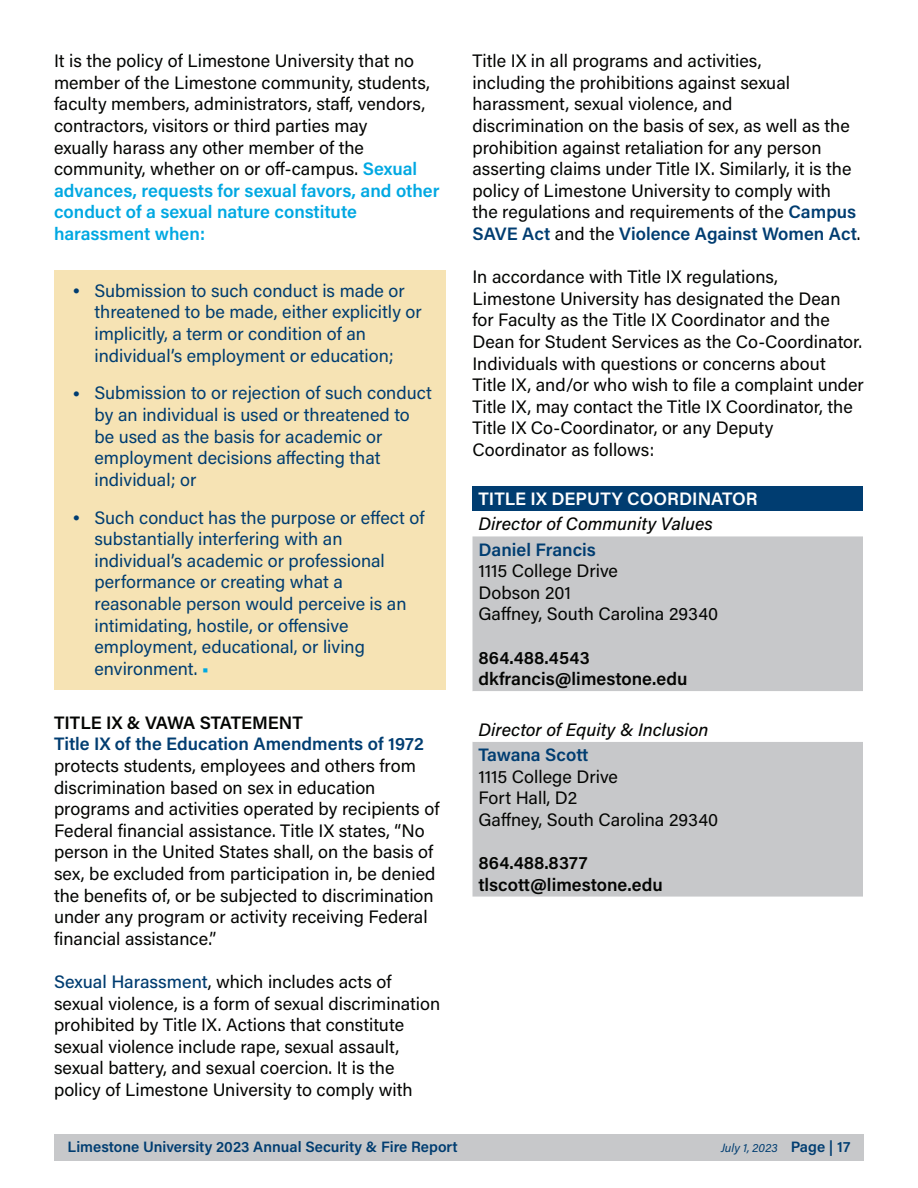
<style>
.page{position:relative;width:918px;height:1188px;background:#fff}
.page>*{position:absolute;margin:0;border:0;box-sizing:border-box;transform-origin:0 0}
.t1{font:18px/21.6px "Acumin Pro";color:#040503}
.t2{font:18px/21.6px "Acumin Pro";color:#003d71}
.t3{font:600 18px/21.6px "Acumin Pro";color:#00a8e2}
.t4{font:600 18px "Acumin Pro";color:#040503}
.t5{font:italic 500 18px "Acumin Pro";color:#040503}
.t6{font:600 18px "Acumin Pro";color:#fff}
.t7{font:600 18px "Acumin Pro";color:#003d71}
.t8{font:18px "Futura PT";color:#003d71}
.t9{font:600 15px "Acumin Pro";color:#003d71}
.t10{font:italic 12px "Acumin Pro";letter-spacing:.005em;color:#003d71}
.s1{font-weight:400;color:#040503}
.s2{color:#00a8e2}
.s3{font-weight:600;color:#003d71}
.s4{font-weight:500;color:#003d71}
.s5{font-weight:600;font-style:normal;font-size:15px}
</style>
<div class="page">
<div style="left:54px;top:270px;width:392px;height:419px;background:#f6e3b4"></div>
<div style="left:54px;top:1134px;width:810px;height:27px;background:#c7c8ca"></div>
<div style="left:472px;top:486px;width:392px;height:25px;background:#003d71"></div>
<div style="left:472px;top:536px;width:391px;height:361px;background:#c7c8ca"></div>
<svg style="left:472px;top:691px;width:391px;height:51px"></svg>
<div style="left:863px;top:465px;width:55px;height:475px;background:#fff"></div>
<p class="t1" style="left:54px;top:49px;width:377px">It is the policy of Limestone University that no member of the Limestone community, students, faculty members, administrators, staff, vendors, contractors, visitors or third parties may</p>
<p class="t1" style="left:54px;top:136px;width:311px">exually harass any other member of the</p>
<p class="t3" style="left:54px;top:157px;width:387px"><span class="s1">community, whether on or off-campus.</span> Sexual advances, requests for sexual favors, and other conduct of a sexual nature constitute</p>
<p class="t3" style="left:54px;top:222px;width:153px">harassment when:</p>
<p class="t8" style="left:68px;top:281px;width:19px">•</p>
<p class="t8" style="left:68px;top:383px;width:19px">•</p>
<p class="t8" style="left:68px;top:507px;width:19px">•</p>
<p class="t2" style="left:94px;top:279px;width:329px">Submission to such conduct is made or threatened to be made, either explicitly or implicitly, a term or condition of an</p>
<p class="t2" style="left:94px;top:344px;width:301px">individual’s employment or education;</p>
<p class="t2" style="left:94px;top:382px;width:339px">Submission to or rejection of such conduct by an individual is used or threatened to be used as the basis for academic or</p>
<p class="t2" style="left:94px;top:446px;width:287px">employment decisions affecting that</p>
<p class="t2" style="left:94px;top:468px;width:103px">individual; or</p>
<p class="t2" style="left:94px;top:506px;width:332px">Such conduct has the purpose or effect of substantially interfering with an</p>
<p class="t2" style="left:94px;top:549px;width:292px">individual’s academic or professional</p>
<p class="t2" style="left:94px;top:571px;width:250px">performance or creating what a</p>
<p class="t2" style="left:94px;top:592px;width:314px">reasonable person would perceive is an intimidating, hostile, or offensive</p>
<p class="t2" style="left:94px;top:635px;width:272px">employment, educational, or living</p>
<p class="t2" style="left:94px;top:657px;width:116px">environment. <span class="s2">■</span></p>
<p class="t4" style="left:54px;top:710px;width:251px">TITLE IX &amp; VAWA STATEMENT</p>
<p class="t1" style="left:54px;top:733px;width:371px"><span class="s3">Title IX of the Education Amendments of 1972 </span>protects students, employees and others from discrimination based on sex in education</p>
<p class="t1" style="left:54px;top:797px;width:387px">programs and activities operated by recipients of Federal financial assistance. Title IX states, “No person in the United States shall, on the basis of sex, be excluded from participation in, be denied the benefits of, or be subjected to discrimination under any program or activity receiving Federal financial assistance.”</p>
<p class="t1" style="left:54px;top:970px;width:339px"><span class="s4">Sexual Harassment</span>, which includes acts of</p>
<p class="t1" style="left:54px;top:992px;width:388px">sexual violence, is a form of sexual discrimination</p>
<p class="t1" style="left:54px;top:1013px;width:352px">prohibited by Title IX. Actions that constitute</p>
<p class="t1" style="left:54px;top:1035px;width:347px">sexual violence include rape, sexual assault,</p>
<p class="t1" style="left:54px;top:1057px;width:342px">sexual battery, and sexual coercion. It is the</p>
<p class="t1" style="left:54px;top:1078px;width:360px">policy of Limestone University to comply with</p>
<p class="t1" style="left:472px;top:49px;width:290px">Title IX in all programs and activities,</p>
<p class="t1" style="left:472px;top:71px;width:319px">including the prohibitions against sexual</p>
<p class="t1" style="left:472px;top:93px;width:261px">harassment, sexual violence, and</p>
<p class="t1" style="left:472px;top:114px;width:390px">discrimination on the basis of sex, as well as the prohibition against retaliation for any person asserting claims under Title IX. Similarly, it is the policy of Limestone University to comply with the regulations and requirements of the <span class="s3">Campus SAVE Act</span> and the <span class="s3">Violence Against Women Act</span>.</p>
<p class="t1" style="left:472px;top:265px;width:307px">In accordance with Title IX regulations,</p>
<p class="t1" style="left:472px;top:287px;width:391px">Limestone University has designated the Dean for Faculty as the Title IX Coordinator and the Dean for Student Services as the Co-Coordinator.<br>Individuals with questions or concerns about</p>
<p class="t1" style="left:472px;top:373px;width:393px">Title IX, and/or who wish to file a complaint under<br>Title IX, may contact the Title IX Coordinator, the<br>Title IX Co-Coordinator, or any Deputy</p>
<p class="t1" style="left:472px;top:438px;width:183px">Coordinator as follows:</p>
<p class="t6" style="left:478px;top:486px;width:281px">TITLE IX DEPUTY COORDINATOR</p>
<p class="t5" style="left:478px;top:512px;width:236px">Director of Community Values</p>
<p class="t7" style="left:478px;top:537px;width:119px">Daniel Francis</p>
<p class="t1" style="left:478px;top:559px;width:141px">1115 College Drive</p>
<p class="t1" style="left:478px;top:581px;width:94px">Dobson 201</p>
<p class="t1" style="left:478px;top:603px;width:241px">Gaffney, South Carolina 29340</p>
<p class="t4" style="left:478px;top:645px;width:113px">864.488.4543</p>
<p class="t4" style="left:478px;top:666px;width:210px">dkfrancis@limestone.edu</p>
<p class="t5" style="left:478px;top:717px;width:232px">Director of Equity &amp; Inclusion</p>
<p class="t7" style="left:478px;top:742px;width:111px">Tawana Scott</p>
<p class="t1" style="left:478px;top:765px;width:141px">1115 College Drive</p>
<p class="t1" style="left:478px;top:786px;width:100px">Fort Hall, D2</p>
<p class="t1" style="left:478px;top:808px;width:241px">Gaffney, South Carolina 29340</p>
<p class="t4" style="left:478px;top:850px;width:111px">864.488.8377</p>
<p class="t4" style="left:478px;top:872px;width:186px">tlscott@limestone.edu</p>
<p class="t9" style="left:68px;top:1136px;width:392px">Limestone University 2023 Annual Security &amp; Fire Report</p>
<p class="t10" style="left:721px;top:1139px;width:131px">July 1, 2023 <span class="s5">Page | 17</span></p>
</div>
